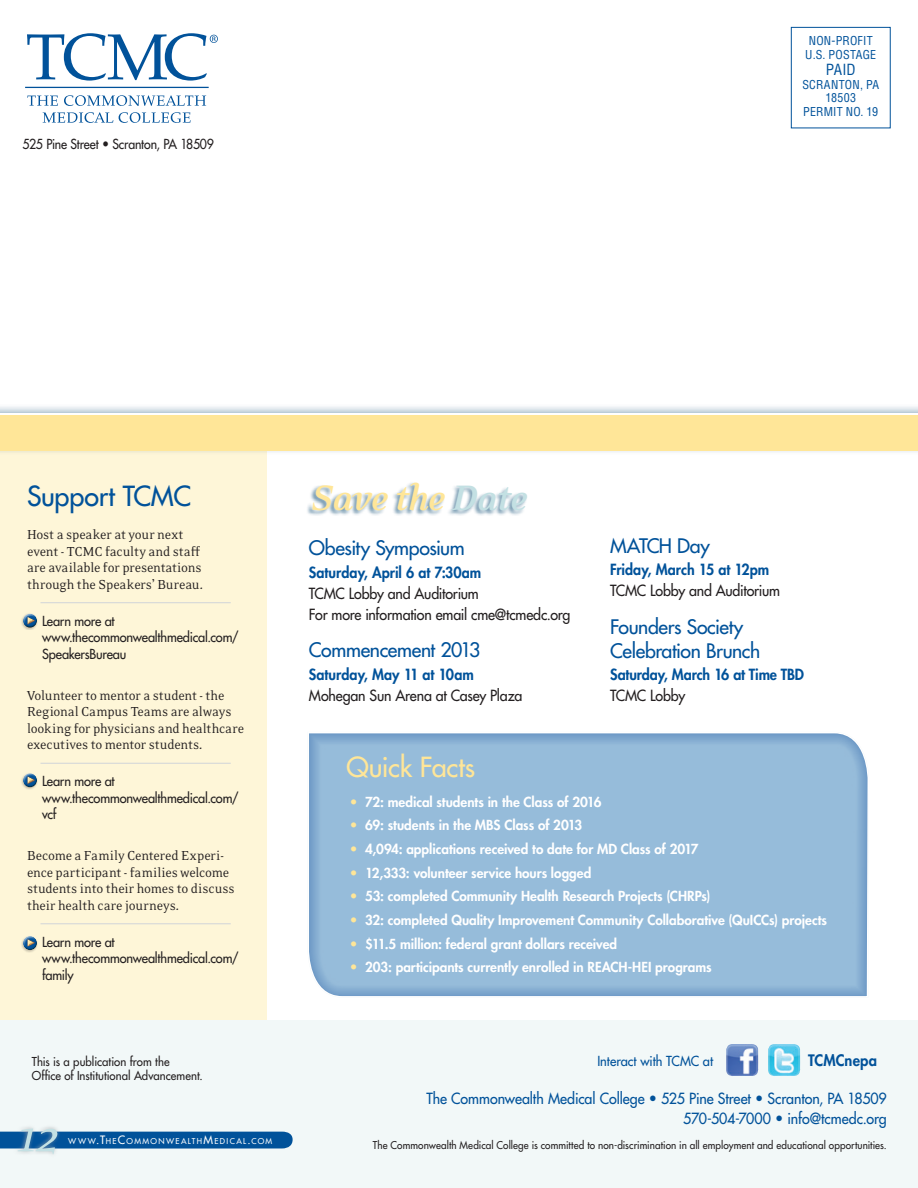
<style>
.page{position:relative;width:918px;height:1188px;background:#fff}
.page>*{position:absolute;margin:0;border:0;box-sizing:border-box;transform-origin:0 0}
.t1{font:italic 52.5px "Eidetic Neo";color:#c3e0e3}
.t2{font:italic 700 40.5px "Eidetic Neo";letter-spacing:-.025em;color:#ffe698}
.t3{font:27px "Futura";letter-spacing:-.01em;color:#01529a}
.t4{font:27px "Futura";letter-spacing:-.01em;color:#ffe698}
.t5{font:19.5px/24px "Futura";letter-spacing:-.02em;color:#01529a}
.t6{font:800 15.45px "Futura";letter-spacing:.01em;color:#01529a;scale:.95 1}
.t7{font:15px/16.5px "Eidetic Neo";letter-spacing:-.01em;color:#231f20;scale:.95 1}
.t8{font:15px/21px "Futura";letter-spacing:-.015em;color:#231f20;scale:.95 1}
.t9{font:15px "Futura";letter-spacing:-.005em;color:#01529a;scale:.95 1}
.t10{font:800 15px/21px "Futura";letter-spacing:-.01em;color:#01529a;scale:.95 1}
.t11{font:condensed 15px "Helvetica";color:#01529a}
.t12{font:800 13.5px "Futura";color:#fff}
.t13{font:13.5px/16.5px "Futura";letter-spacing:-.01em;color:#231f20;scale:.95 1}
.t14{font:13.5px "Futura";letter-spacing:-.01em;color:#231f20;scale:.91 1}
.t15{font:13.5px "Futura";color:#01529a;scale:.95 1}
.t16{font:12px "Futura";letter-spacing:.005em;color:#231f20;scale:.95 1}
.t17{font:condensed 12px "Helvetica";letter-spacing:.02em;color:#01529a}
.t18{font:10.5px "Futura";letter-spacing:.01em;color:#231f20;scale:.95 1}
.t19{font:7.8px "Futura";letter-spacing:.17em;color:#fff}
.s1{font-size:11.25px}
.s2{color:#c3e0e3}
.s3{font-weight:800;color:#01529a}
.s4{font-weight:400;color:#231f20}
.s5{font-weight:400;color:#ffe698}
</style>
<div class="page">
<div style="left:0;top:442px;width:267px;height:687px;background:#fef6d8"></div>
<hr style="left:40px;top:602px;width:191px;height:1px;background:#d0d4d8">
<hr style="left:40px;top:763px;width:191px;height:1px;background:#d0d4d8">
<hr style="left:40px;top:923px;width:191px;height:1px;background:#d0d4d8">
<div style="left:0;top:1021px;width:918px;height:167px;background:#f2f8f8"></div>
<div style="left:0;top:403px;width:918px;height:53px;background:#00436e;opacity:.44"></div>
<div style="left:0;top:415px;width:918px;height:36px;background:#ffe698"></div>
<svg style="left:27px;top:96px;width:31px;height:10px"></svg>
<svg style="left:64px;top:95px;width:142px;height:11px"></svg>
<svg style="left:43px;top:112px;width:70px;height:11px"></svg>
<svg style="left:119px;top:112px;width:72px;height:11px"></svg>
<hr style="left:25px;top:87px;width:184px;height:1px;background:#01529a">
<svg style="left:27px;top:33px;width:191px;height:48px"></svg>
<hr style="left:0;top:414px;width:918px;height:1px;background:#fff">
<div style="left:0;top:1132px;width:293px;height:17px;background:#01529a"></div>
<div style="left:13px;top:1124px;width:49px;height:34px;background:#a8a9ad;opacity:.75"></div>
<img style="left:768px;top:1044px;width:33px;height:32px">
<img style="left:726px;top:1044px;width:33px;height:32px">
<div style="left:791px;top:27px;width:100px;height:101px;border:1px solid #01529a"></div>
<div style="left:306px;top:481px;width:222px;height:35px;background:#00436e;opacity:.55"></div>
<div style="left:20px;top:613px;width:18px;height:17px;background:#231f20;opacity:.25"></div>
<div style="left:21px;top:611px;width:17px;height:14px;background:#fef6d8"></div>
<div style="left:21px;top:616px;width:17px;height:13px;background:#9a552f;opacity:.75"></div>
<svg style="left:22px;top:613px;width:15px;height:15px"></svg>
<div style="left:21px;top:776px;width:17px;height:13px;background:#9a552f;opacity:.75"></div>
<svg style="left:22px;top:773px;width:15px;height:14px"></svg>
<div style="left:20px;top:935px;width:18px;height:18px;background:#231f20;opacity:.25"></div>
<div style="left:21px;top:933px;width:17px;height:14px;background:#fef6d8"></div>
<div style="left:21px;top:938px;width:17px;height:13px;background:#9a552f;opacity:.75"></div>
<svg style="left:22px;top:936px;width:15px;height:14px"></svg>
<div style="left:307px;top:730px;width:563px;height:268px;background:#c3e0e3;opacity:.63"></div>
<p class="t14" style="left:23px;top:135px;width:212px">525 Pine Street • Scranton, PA 18509</p>
<p class="t17" style="left:809px;top:33px;width:65px">NON-PROFIT</p>
<p class="t17" style="left:805px;top:47px;width:72px">U.S. POSTAGE</p>
<p class="t11" style="left:826px;top:61px;width:31px">PAID</p>
<p class="t17" style="left:802px;top:77px;width:78px">SCRANTON, PA</p>
<p class="t17" style="left:825px;top:90px;width:32px">18503</p>
<p class="t17" style="left:803px;top:104px;width:77px">PERMIT NO. 19</p>
<p class="t3" style="left:27px;top:479px;width:166px">Support TCMC</p>
<p class="t7" style="left:27px;top:527px;width:187px">Host a speaker at your next event - TCMC faculty and staff are available for presentations through the Speakers’ Bureau.</p>
<p class="t13" style="left:42px;top:612px;width:209px">Learn more at www.thecommonwealthmedical.com/<br>SpeakersBureau</p>
<p class="t7" style="left:27px;top:688px;width:230px">Volunteer to mentor a student - the Regional Campus Teams are always looking for physicians and healthcare executives to mentor students.</p>
<p class="t13" style="left:42px;top:773px;width:209px">Learn more at www.thecommonwealthmedical.com/ vcf</p>
<p class="t7" style="left:27px;top:848px;width:220px">Become a Family Centered Experi&shy;ence participant - families welcome students into their homes to discuss their health care journeys.</p>
<p class="t13" style="left:42px;top:933px;width:209px">Learn more at www.thecommonwealthmedical.com/ family</p>
<p class="t16" style="left:32px;top:1053px;width:147px">This is a publication from the</p>
<p class="t16" style="left:32px;top:1068px;width:181px">Office of Institutional Advancement.</p>
<p class="t1" style="left:17px;top:1109px;width:43px">12</p>
<p class="t19" style="left:68px;top:1136px;width:206px">WWW<span class="s1">.T</span>HE<span class="s1">C</span>OMMONWEALTH<span class="s1">M</span>EDICAL<span class="s1">.</span>COM</p>
<p class="t2" style="left:310px;top:477px;width:218px">Save the <span class="s2">Date</span></p>
<p class="t5" style="left:309px;top:536px;width:157px">Obesity Symposium</p>
<p class="t8" style="left:309px;top:561px;width:277px"><span class="s3">Saturday, April 6 at 7:30am<br></span>TCMC Lobby and Auditorium<br>For more information email cme@tcmedc.org</p>
<p class="t5" style="left:309px;top:638px;width:173px">Commencement 2013</p>
<p class="t8" style="left:309px;top:663px;width:226px"><span class="s3">Saturday, May 11 at 10am<br></span>Mohegan Sun Arena at Casey Plaza</p>
<p class="t5" style="left:610px;top:533px;width:101px">MATCH Day</p>
<p class="t8" style="left:610px;top:559px;width:180px"><span class="s3">Friday, March 15 at 12pm<br></span>TCMC Lobby and Auditorium</p>
<p class="t5" style="left:610px;top:614px;width:152px">Founders Society<br>Celebration Brunch</p>
<p class="t10" style="left:610px;top:664px;width:206px">Saturday, March 16 at Time TBD<br><span class="s4">TCMC Lobby</span></p>
<p class="t4" style="left:347px;top:749px;width:130px">Quick Facts</p>
<p class="t12" style="left:350px;top:793px;width:253px"><span class="s5">•</span> 72: medical students in the Class of 2016</p>
<p class="t12" style="left:350px;top:816px;width:234px"><span class="s5">•</span> 69: students in the MBS Class of 2013</p>
<p class="t12" style="left:350px;top:840px;width:350px"><span class="s5">•</span> 4,094: applications received to date for MD Class of 2017</p>
<p class="t12" style="left:350px;top:864px;width:243px"><span class="s5">•</span> 12,333: volunteer service hours logged</p>
<p class="t12" style="left:350px;top:887px;width:362px"><span class="s5">•</span> 53: completed Community Health Research Projects (CHRPs)</p>
<p class="t12" style="left:350px;top:911px;width:479px"><span class="s5">•</span> 32: completed Quality Improvement Community Collaborative (QuICCs) projects</p>
<p class="t12" style="left:350px;top:935px;width:269px"><span class="s5">•</span> $11.5 million: federal grant dollars received</p>
<p class="t12" style="left:350px;top:958px;width:363px"><span class="s5">•</span> 203: participants currently enrolled in REACH-HEI programs</p>
<p class="t15" style="left:597px;top:1053px;width:123px">Interact with TCMC at</p>
<p class="t6" style="left:808px;top:1050px;width:74px">TCMCnepa</p>
<p class="t9" style="left:426px;top:1089px;width:486px">The Commonwealth Medical College • 525 Pine Street • Scranton, PA 18509</p>
<p class="t9" style="left:683px;top:1108px;width:216px">570-504-7000 • info@tcmedc.org</p>
<p class="t18" style="left:373px;top:1138px;width:542px">The Commonwealth Medical College is committed to non-discrimination in all employment and educational opportunities.</p>
</div>
